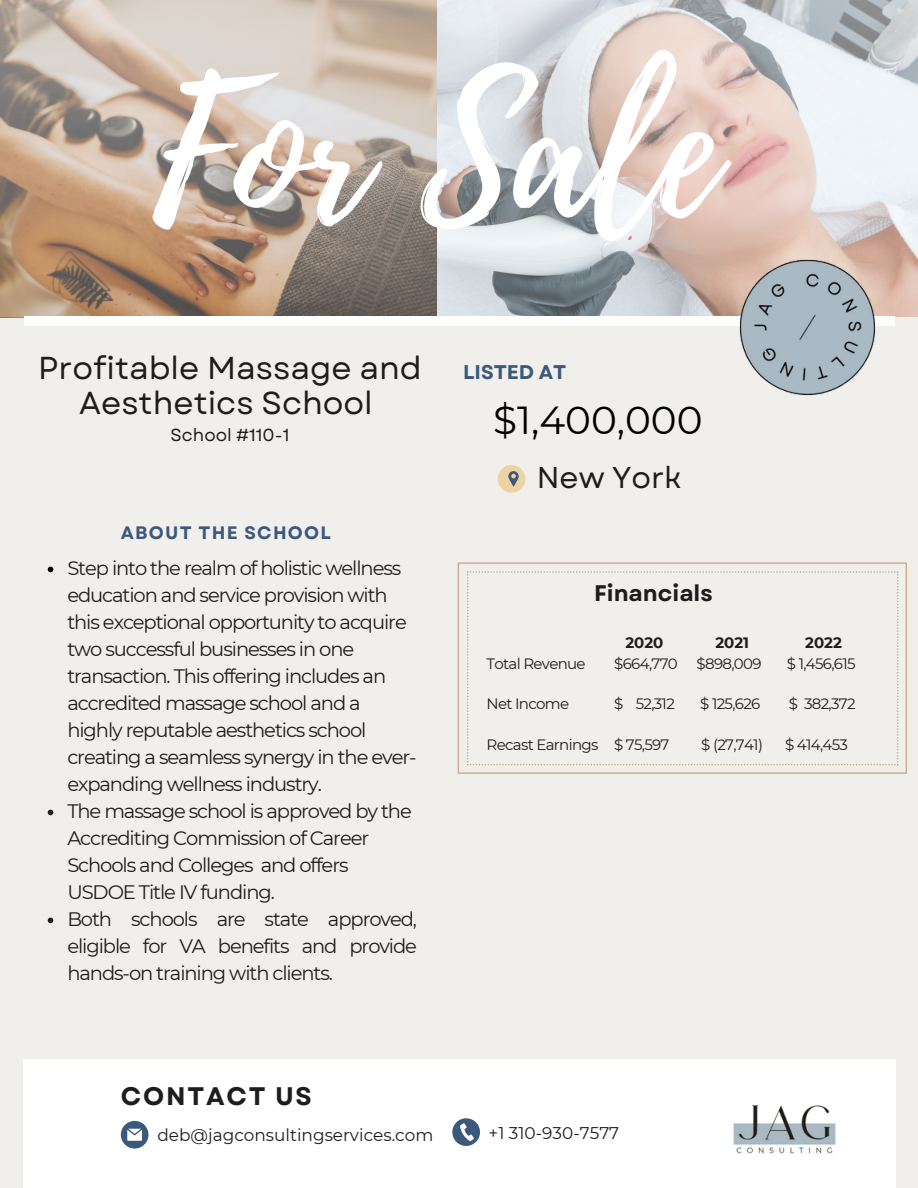
<style>
.page{position:relative;width:918px;height:1188px;background:#f0efec}
.page>*{position:absolute;margin:0;border:0;box-sizing:border-box;transform-origin:0 0}
.t1{font:185.7px "Playlist Script";color:#fff}
.t2{font:39px "Montserrat";color:#000}
.t3{font:31.65px/34.5px "Garet";color:#1d1d1d;text-align:center}
.t4{font:30px "Garet";color:#1d1d1d}
.t5{font:700 25.35px "Garet";letter-spacing:.07em;color:#1d1d1d}
.t6{font:700 22.5px "Garet";color:#1d1d1d}
.t7{font:700 19.8px "Garet";color:#3b597b}
.t8{font:19.5px/27px "Montserrat";letter-spacing:-.055em;color:#1d1d1d}
.t9{font:700 18px "Garet";letter-spacing:.07em;color:#3b597b}
.t10{font:17.4px "Garet";color:#1d1d1d}
.t11{font:16.95px "Montserrat";color:#1d1d1d}
.t12{font:15px "Montserrat";letter-spacing:-.045em;color:#1d1d1d}
.t13{font:700 15px "Montserrat";color:#1d1d1d}
</style>
<div class="page">
<div style="left:23px;top:1059px;width:873px;height:129px;background:#fff"></div>
<svg style="left:452px;top:1118px;width:28px;height:28px"></svg>
<svg style="left:121px;top:1121px;width:27px;height:28px"></svg>
<svg style="left:498px;top:465px;width:27px;height:28px"></svg>
<img style="left:733px;top:1105px;width:103px;height:49px">
<div style="left:24px;top:316px;width:870px;height:9px;background:#fff"></div>
<img style="left:0;top:0;width:918px;height:316px">
<svg style="left:458px;top:562px;width:449px;height:212px"></svg>
<svg style="left:467px;top:571px;width:431px;height:194px"></svg>
<img style="left:707px;top:228px;width:201px;height:168px">
<svg style="left:48px;top:567px;width:5px;height:5px"></svg>
<svg style="left:48px;top:810px;width:5px;height:5px"></svg>
<svg style="left:48px;top:918px;width:5px;height:5px"></svg>
<p class="t1" style="left:153px;top:19px;width:567px">For Sale</p>
<p class="t3" style="left:38px;top:351px;width:385px">Profitable Massage and<br>Aesthetics School</p>
<p class="t10" style="left:171px;top:422px;width:120px">School #110-1</p>
<p class="t9" style="left:121px;top:520px;width:212px">ABOUT THE SCHOOL</p>
<p class="t8" style="left:67px;top:554px;width:351px">Step into the realm of holistic wellness education and service provision with this exceptional opportunity to acquire two successful businesses in one transaction. This offering includes an accredited massage school and a highly reputable aesthetics school creating a seamless synergy in the ever&shy;expanding wellness industry.</p>
<p class="t8" style="left:67px;top:797px;width:346px">The massage school is approved by the<br>Accrediting Commission of Career<br>Schools and Colleges and offers<br>USDOE Title IV funding.</p>
<p class="t8" style="left:67px;top:905px;width:351px;text-align:justify">Both schools are state approved, eligible for VA benefits and provide hands-on training with clients.</p>
<p class="t7" style="left:463px;top:358px;width:105px">LISTED AT</p>
<p class="t2" style="left:493px;top:396px;width:211px">$1,400,000</p>
<p class="t4" style="left:537px;top:456px;width:146px">New York</p>
<p class="t6" style="left:594px;top:577px;width:120px">Financials</p>
<p class="t13" style="left:625px;top:634px;width:40px">2020</p>
<p class="t13" style="left:715px;top:634px;width:35px">2021</p>
<p class="t13" style="left:805px;top:634px;width:38px">2022</p>
<p class="t12" style="left:487px;top:654px;width:101px">Total Revenue</p>
<p class="t12" style="left:614px;top:654px;width:65px">$664,770</p>
<p class="t12" style="left:697px;top:654px;width:66px">$898,009</p>
<p class="t12" style="left:787px;top:654px;width:70px">$ 1,456,615</p>
<p class="t12" style="left:487px;top:695px;width:84px">Net Income</p>
<p class="t12" style="left:614px;top:695px;width:62px">$ 52,312</p>
<p class="t12" style="left:700px;top:695px;width:62px">$ 125,626</p>
<p class="t12" style="left:789px;top:695px;width:68px">$ 382,372</p>
<p class="t12" style="left:487px;top:735px;width:184px">Recast Earnings $ 75,597</p>
<p class="t12" style="left:701px;top:735px;width:63px">$ (27,741)</p>
<p class="t12" style="left:785px;top:735px;width:65px">$ 414,453</p>
<p class="t5" style="left:121px;top:1077px;width:193px">CONTACT US</p>
<p class="t11" style="left:157px;top:1125px;width:277px">deb@jagconsultingservices.com</p>
<p class="t11" style="left:489px;top:1122px;width:132px">+1 310-930-7577</p>
</div>
